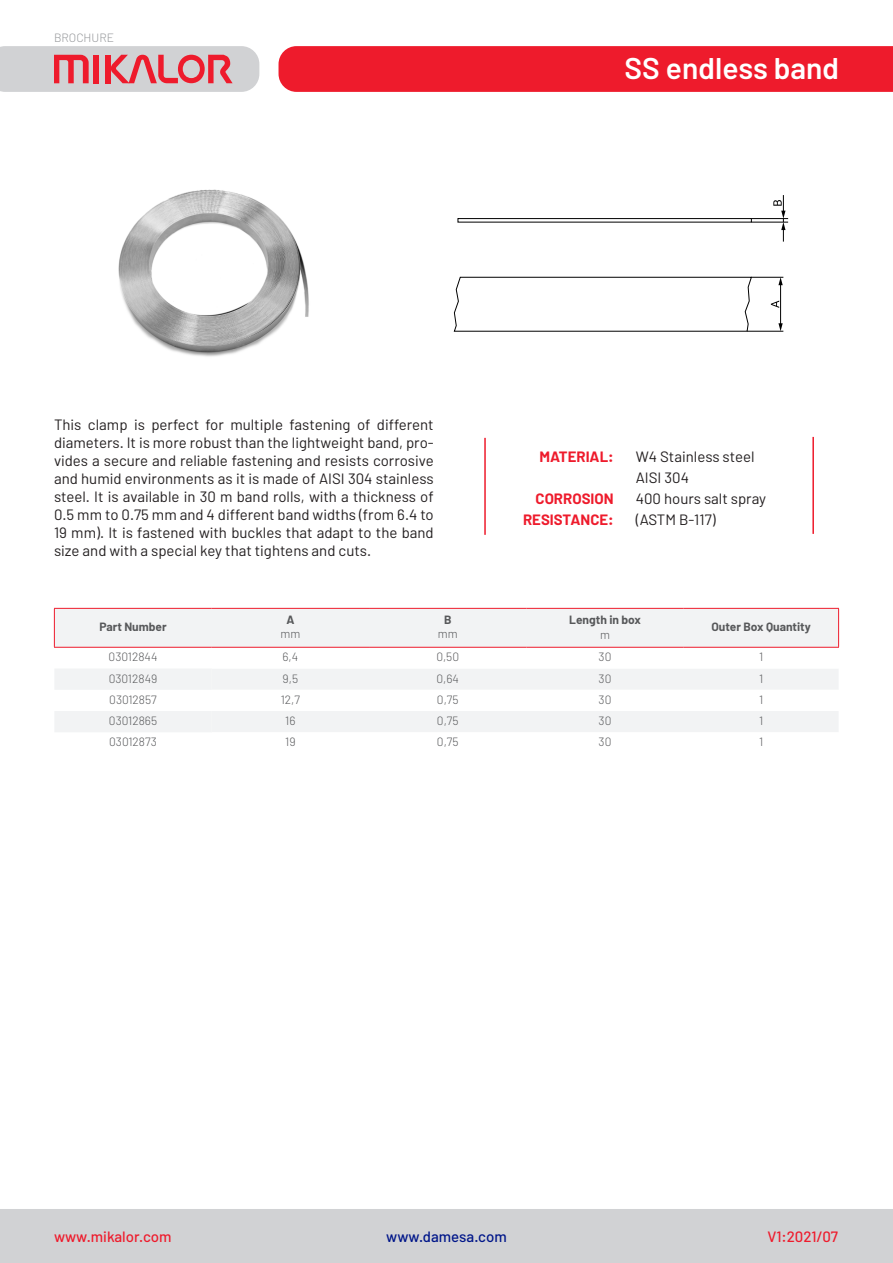
<style>
.page{position:relative;width:893px;height:1263px;background:#fff}
.page>*{position:absolute;margin:0;border:0;box-sizing:border-box;transform-origin:0 0}
.t1{font:600 30px "Barlow";color:#fff}
.t2{font:15px/18px "Barlow";color:#231f20;text-align:justify}
.t3{font:700 15px/21px "Barlow";color:#ee1b2c;text-align:right}
.t4{font:500 15px "Barlow";color:#ee1b2c}
.t5{font:500 15px "Barlow";color:#001689}
.t6{font:300 12px "Barlow";color:#57585a}
.t7{font:700 12px "Barlow";color:#57585a}
.t8{font:300 12px "Barlow";color:#939598}
</style>
<div class="page">
<img style="left:118px;top:189px;width:191px;height:168px">
<svg style="left:453px;top:276px;width:299px;height:56px"></svg>
<div style="left:458px;top:218px;width:294px;height:4px;border:1px solid #000"></div>
<hr style="left:751px;top:218px;width:37px;height:1px;background:#000">
<hr style="left:751px;top:222px;width:37px;height:1px;background:#000">
<svg style="left:773px;top:195px;width:12px;height:47px"></svg>
<svg style="left:771px;top:301px;width:8px;height:7px"></svg>
<hr style="left:751px;top:277px;width:32px;height:1px;background:#000">
<hr style="left:747px;top:331px;width:36px;height:1px;background:#000">
<hr style="left:780px;top:284px;width:1px;height:41px;background:#000">
<svg style="left:778px;top:277px;width:5px;height:8px"></svg>
<svg style="left:778px;top:323px;width:5px;height:8px"></svg>
<div style="left:55px;top:609px;width:783px;height:38px;background:#f2f3f4"></div>
<svg style="left:212px;top:669px;width:626px;height:63px;fill:#f2f3f4"></svg>
<svg style="left:55px;top:669px;width:157px;height:63px"></svg>
<hr style="left:54px;top:608px;width:158px;height:1px;background:#ee1b2c">
<hr style="left:54px;top:609px;width:1px;height:38px;background:#ee1b2c">
<hr style="left:212px;top:608px;width:157px;height:1px;background:#ee1b2c">
<hr style="left:369px;top:608px;width:157px;height:1px;background:#ee1b2c">
<hr style="left:526px;top:608px;width:158px;height:1px;background:#ee1b2c">
<hr style="left:684px;top:608px;width:155px;height:1px;background:#ee1b2c">
<hr style="left:838px;top:609px;width:1px;height:38px;background:#ee1b2c">
<hr style="left:54px;top:647px;width:158px;height:1px;background:#ee1b2c">
<hr style="left:212px;top:647px;width:157px;height:1px;background:#ee1b2c">
<hr style="left:369px;top:647px;width:157px;height:1px;background:#ee1b2c">
<hr style="left:526px;top:647px;width:158px;height:1px;background:#ee1b2c">
<hr style="left:684px;top:647px;width:155px;height:1px;background:#ee1b2c">
<div style="left:0;top:1209px;width:893px;height:54px;background:#d1d2d4"></div>
<div style="left:279px;top:46px;width:614px;height:46px;background:#ee1b2c"></div>
<svg style="left:0;top:46px;width:259px;height:46px;background:#d7aeb3"></svg>
<hr style="left:484px;top:438px;width:2px;height:97px;background:#ee1b2c">
<hr style="left:812px;top:437px;width:2px;height:97px;background:#ee1b2c">
<p class="t8" style="left:54px;top:30px;width:62px">BROCHURE</p>
<p class="t1" style="left:624px;top:50px;width:216px">SS endless band</p>
<p class="t2" style="left:54px;top:415px;width:381px">This clamp is perfect for multiple fastening of different diameters. It is more robust than the lightweight band, pro&shy;vides a secure and reliable fastening and resists corrosive and humid environments as it is made of AISI 304 stainless steel. It is available in 30 m band rolls, with a thickness of 0.5 mm to 0.75 mm and 4 different band widths (from 6.4 to 19 mm). It is fastened with buckles that adapt to the band size and with a special key that tightens and cuts.</p>
<p class="t3" style="left:539px;top:446px;width:76px">MATERIAL:</p>
<p class="t3" style="left:523px;top:488px;width:92px">CORROSION<br>RESISTANCE:</p>
<p class="t2" style="left:636px;top:446px;width:120px;line-height:21px">W4 Stainless steel<br>AISI 304</p>
<p class="t2" style="left:636px;top:489px;width:132px">400 hours salt spray</p>
<p class="t2" style="left:636px;top:510px;width:81px">(ASTM B-117)</p>
<p class="t7" style="left:99px;top:619px;width:69px">Part Number</p>
<p class="t7" style="left:286px;top:612px;width:10px">A</p>
<p class="t6" style="left:280px;top:627px;width:21px">mm</p>
<p class="t7" style="left:444px;top:612px;width:9px">B</p>
<p class="t6" style="left:438px;top:627px;width:21px">mm</p>
<p class="t7" style="left:569px;top:612px;width:73px">Length in box</p>
<p class="t6" style="left:600px;top:627px;width:11px">m</p>
<p class="t7" style="left:711px;top:619px;width:101px">Outer Box Quantity</p>
<p class="t6" style="left:109px;top:650px;width:50px">03012844</p>
<p class="t6" style="left:282px;top:650px;width:17px">6,4</p>
<p class="t6" style="left:436px;top:650px;width:24px">0,50</p>
<p class="t6" style="left:599px;top:650px;width:14px">30</p>
<p class="t6" style="left:759px;top:650px;width:6px">1</p>
<p class="t6" style="left:109px;top:671px;width:50px">03012849</p>
<p class="t6" style="left:283px;top:671px;width:17px">9,5</p>
<p class="t6" style="left:436px;top:671px;width:24px">0,64</p>
<p class="t6" style="left:599px;top:671px;width:14px">30</p>
<p class="t6" style="left:759px;top:671px;width:6px">1</p>
<p class="t6" style="left:109px;top:692px;width:49px">03012857</p>
<p class="t6" style="left:281px;top:692px;width:21px">12,7</p>
<p class="t6" style="left:437px;top:692px;width:23px">0,75</p>
<p class="t6" style="left:599px;top:692px;width:14px">30</p>
<p class="t6" style="left:759px;top:692px;width:6px">1</p>
<p class="t6" style="left:109px;top:713px;width:50px">03012865</p>
<p class="t6" style="left:285px;top:713px;width:12px">16</p>
<p class="t6" style="left:437px;top:713px;width:23px">0,75</p>
<p class="t6" style="left:599px;top:713px;width:14px">30</p>
<p class="t6" style="left:759px;top:713px;width:6px">1</p>
<p class="t6" style="left:109px;top:735px;width:49px">03012873</p>
<p class="t6" style="left:285px;top:735px;width:12px">19</p>
<p class="t6" style="left:437px;top:735px;width:23px">0,75</p>
<p class="t6" style="left:599px;top:735px;width:14px">30</p>
<p class="t6" style="left:759px;top:735px;width:6px">1</p>
<p class="t4" style="left:54px;top:1228px;width:119px">www.mikalor.com</p>
<p class="t5" style="left:386px;top:1228px;width:122px">www.damesa.com</p>
<p class="t4" style="left:767px;top:1228px;width:72px">V1:2021/07</p>
</div>
